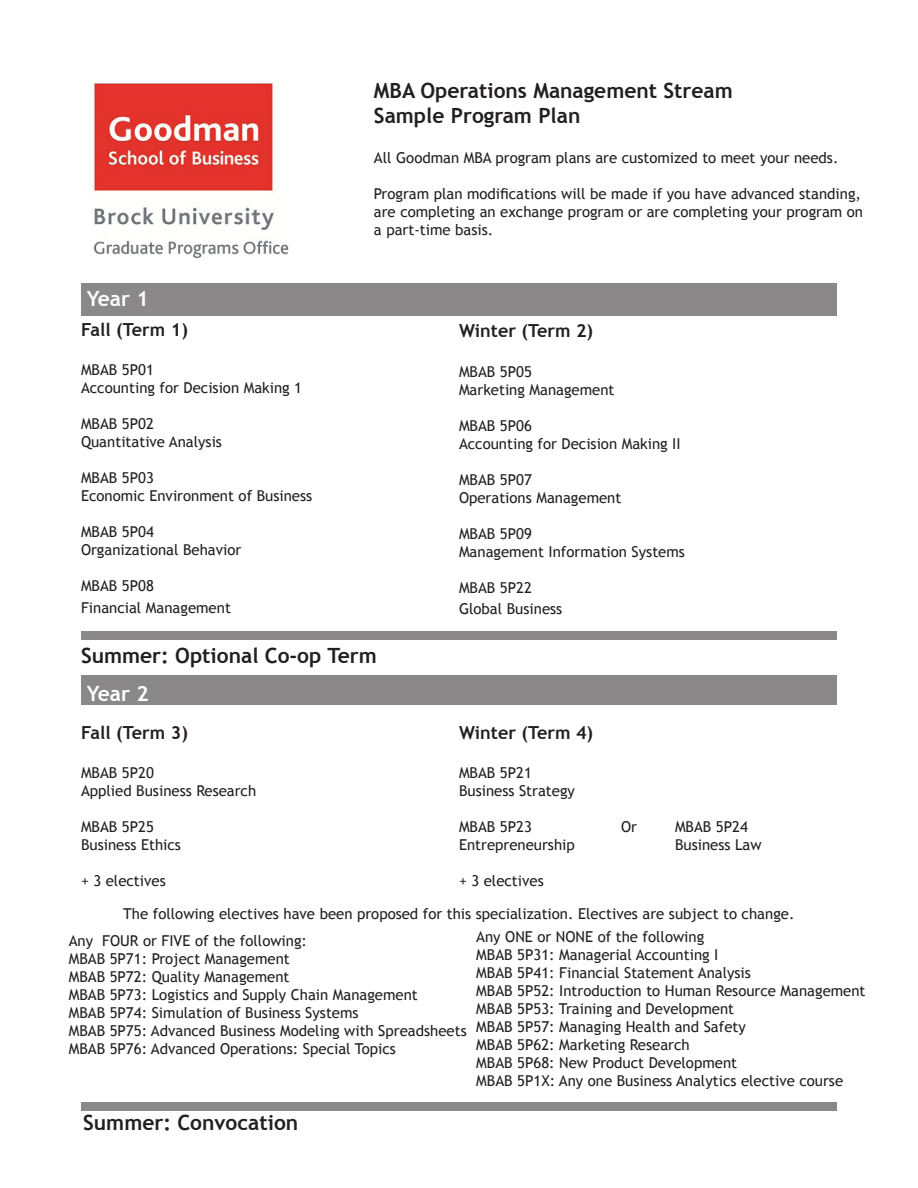
<style>
.page{position:relative;width:918px;height:1188px;background:#fff}
.page>*{position:absolute;margin:0;border:0;box-sizing:border-box;transform-origin:0 0}
.t1{font:700 21px/25.2px "Trebuchet MS";color:#231f20}
.t2{font:700 21px "Trebuchet MS";color:#fff}
.t3{font:700 18px "Trebuchet MS";color:#231f20}
.t4{font:15px/18px "Trebuchet MS";color:#231f20}
</style>
<div class="page">
<div style="left:81px;top:675px;width:756px;height:30px;background:#8a8888"></div>
<div style="left:81px;top:284px;width:756px;height:32px;background:#8a8888"></div>
<div style="left:81px;top:632px;width:756px;height:8px;background:#8a8888"></div>
<img style="left:91px;top:82px;width:198px;height:176px">
<div style="left:81px;top:1102px;width:756px;height:9px;background:#8a8888"></div>
<p class="t2" style="left:87px;top:286px;width:63px">Year 1</p>
<p class="t3" style="left:81px;top:318px;width:108px">Fall (Term 1)</p>
<p class="t4" style="left:81px;top:361px;width:74px">MBAB 5P01</p>
<p class="t4" style="left:81px;top:379px;width:223px">Accounting for Decision Making 1</p>
<p class="t4" style="left:81px;top:415px;width:74px">MBAB 5P02</p>
<p class="t4" style="left:81px;top:433px;width:143px">Quantitative Analysis</p>
<p class="t4" style="left:81px;top:469px;width:74px">MBAB 5P03</p>
<p class="t4" style="left:81px;top:487px;width:233px">Economic Environment of Business</p>
<p class="t4" style="left:81px;top:523px;width:74px">MBAB 5P04</p>
<p class="t4" style="left:81px;top:541px;width:162px">Organizational Behavior</p>
<p class="t4" style="left:81px;top:577px;width:74px">MBAB 5P08</p>
<p class="t4" style="left:81px;top:599px;width:151px">Financial Management</p>
<p class="t1" style="left:374px;top:78px;width:360px">MBA Operations Management Stream<br>Sample Program Plan</p>
<p class="t4" style="left:374px;top:149px;width:466px">All Goodman MBA program plans are customized to meet your needs.</p>
<p class="t4" style="left:374px;top:185px;width:491px">Program plan modifications will be made if you have advanced standing, are completing an exchange program or are completing your program on a part-time basis.</p>
<p class="t3" style="left:459px;top:320px;width:136px">Winter (Term 2)</p>
<p class="t4" style="left:459px;top:363px;width:74px">MBAB 5P05</p>
<p class="t4" style="left:459px;top:381px;width:157px">Marketing Management</p>
<p class="t4" style="left:459px;top:417px;width:74px">MBAB 5P06</p>
<p class="t4" style="left:459px;top:435px;width:223px">Accounting for Decision Making II</p>
<p class="t4" style="left:459px;top:471px;width:74px">MBAB 5P07</p>
<p class="t4" style="left:459px;top:489px;width:164px">Operations Management</p>
<p class="t4" style="left:459px;top:525px;width:74px">MBAB 5P09</p>
<p class="t4" style="left:459px;top:543px;width:227px">Management Information Systems</p>
<p class="t4" style="left:459px;top:579px;width:74px">MBAB 5P22</p>
<p class="t4" style="left:459px;top:600px;width:105px">Global Business</p>
<p class="t1" style="left:81px;top:643px;width:298px">Summer: Optional Co-op Term</p>
<p class="t2" style="left:87px;top:680px;width:63px">Year 2</p>
<p class="t3" style="left:81px;top:721px;width:108px">Fall (Term 3)</p>
<p class="t4" style="left:81px;top:764px;width:74px">MBAB 5P20</p>
<p class="t4" style="left:81px;top:782px;width:177px">Applied Business Research</p>
<p class="t4" style="left:81px;top:818px;width:74px">MBAB 5P25</p>
<p class="t4" style="left:81px;top:836px;width:102px">Business Ethics</p>
<p class="t4" style="left:81px;top:872px;width:86px">+ 3 electives</p>
<p class="t3" style="left:459px;top:721px;width:136px">Winter (Term 4)</p>
<p class="t4" style="left:459px;top:764px;width:74px">MBAB 5P21</p>
<p class="t4" style="left:459px;top:782px;width:117px">Business Strategy</p>
<p class="t4" style="left:459px;top:818px;width:74px">MBAB 5P23</p>
<p class="t4" style="left:621px;top:818px;width:17px">Or</p>
<p class="t4" style="left:675px;top:818px;width:74px">MBAB 5P24</p>
<p class="t4" style="left:459px;top:836px;width:117px">Entrepreneurship</p>
<p class="t4" style="left:675px;top:836px;width:88px">Business Law</p>
<p class="t4" style="left:459px;top:872px;width:86px">+ 3 electives</p>
<p class="t4" style="left:123px;top:904px;width:673px">The following electives have been proposed for this specialization. Electives are subject to change.</p>
<p class="t4" style="left:69px;top:931px;width:240px">Any FOUR or FIVE of the following:</p>
<p class="t4" style="left:69px;top:949px;width:223px">MBAB 5P71: Project Management</p>
<p class="t4" style="left:69px;top:967px;width:222px">MBAB 5P72: Quality Management</p>
<p class="t4" style="left:69px;top:985px;width:351px">MBAB 5P73: Logistics and Supply Chain Management</p>
<p class="t4" style="left:69px;top:1003px;width:291px">MBAB 5P74: Simulation of Business Systems</p>
<p class="t4" style="left:69px;top:1021px;width:399px">MBAB 5P75: Advanced Business Modeling with Spreadsheets</p>
<p class="t4" style="left:69px;top:1039px;width:329px">MBAB 5P76: Advanced Operations: Special Topics</p>
<p class="t4" style="left:476px;top:928px;width:229px">Any ONE or NONE of the following</p>
<p class="t4" style="left:476px;top:946px;width:244px">MBAB 5P31: Managerial Accounting I</p>
<p class="t4" style="left:476px;top:964px;width:276px">MBAB 5P41: Financial Statement Analysis</p>
<p class="t4" style="left:476px;top:982px;width:391px">MBAB 5P52: Introduction to Human Resource Management</p>
<p class="t4" style="left:476px;top:1000px;width:259px">MBAB 5P53: Training and Development</p>
<p class="t4" style="left:476px;top:1018px;width:271px">MBAB 5P57: Managing Health and Safety</p>
<p class="t4" style="left:476px;top:1036px;width:215px">MBAB 5P62: Marketing Research</p>
<p class="t4" style="left:476px;top:1054px;width:368px">MBAB 5P68: New Product Development<br>MBAB 5P1X: Any one Business Analytics elective course</p>
<p class="t1" style="left:83px;top:1110px;width:217px">Summer: Convocation</p>
</div>
